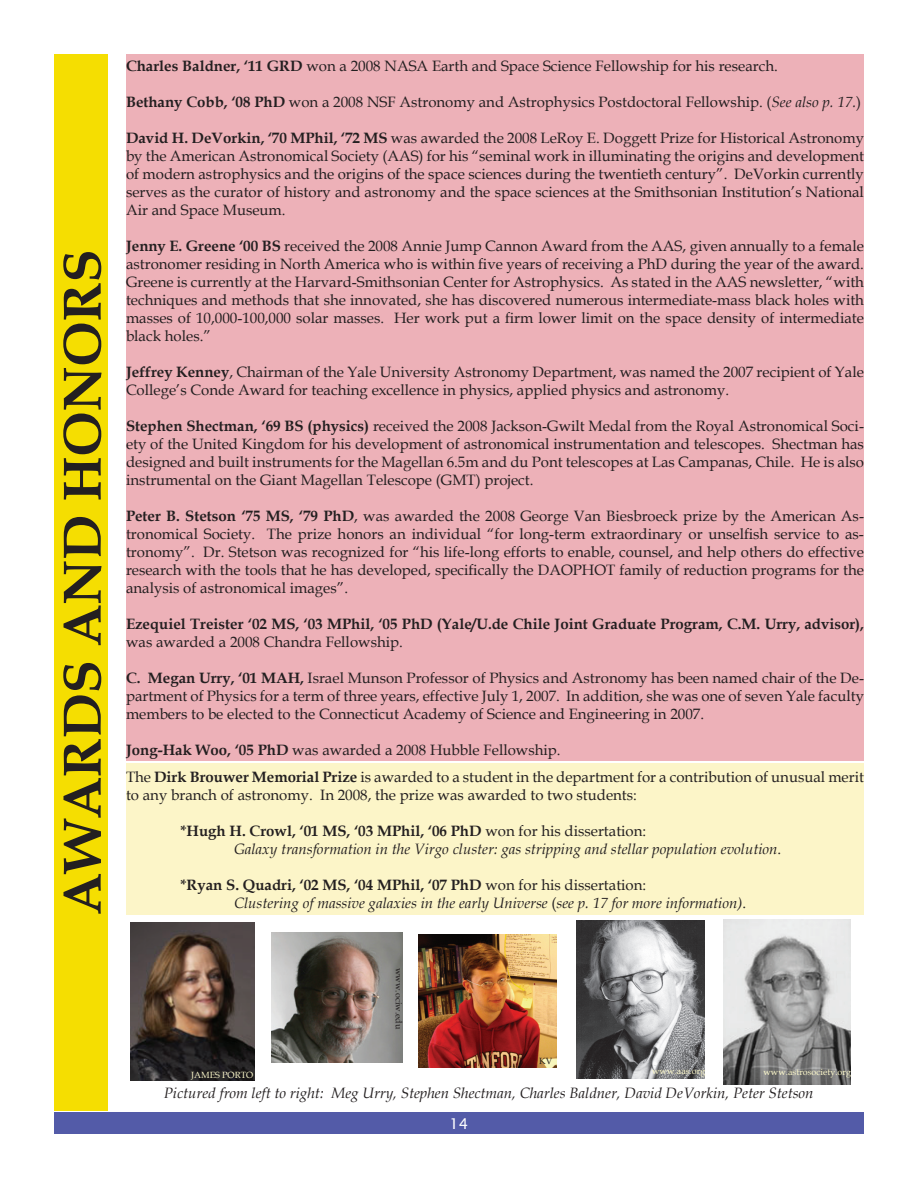
<style>
.page{position:relative;width:918px;height:1188px;background:#fff}
.page>*{position:absolute;margin:0;border:0;box-sizing:border-box;transform-origin:0 0}
.t1{font:700 54px "Book Antiqua";color:#231f20}
.t2{font:15px/18px "Book Antiqua";color:#231f20;text-align:justify}
.t3{font:italic 15px/18px "Book Antiqua";color:#231f20}
.t4{font:700 15px "Book Antiqua";color:#231f20}
.t5{font:15px "Lucida Sans Unicode";color:#fff}
.t6{font:9px "Book Antiqua";color:#fdf9cb}
.t7{font:9px "Book Antiqua";color:#231f20}
.s1{font-weight:700}
.s2{font-style:italic}
.s3{font-weight:700;font-style:normal}
.s4{font-style:normal}
</style>
<div class="page">
<div style="left:54px;top:1113px;width:810px;height:21px;background:#535ba8"></div>
<div style="left:54px;top:54px;width:54px;height:1057px;background:#f5de01"></div>
<div style="left:126px;top:54px;width:738px;height:706px;background:#edb1b8"></div>
<img style="left:130px;top:922px;width:125px;height:159px">
<img style="left:271px;top:932px;width:131px;height:131px">
<img style="left:418px;top:935px;width:138px;height:133px">
<img style="left:576px;top:920px;width:129px;height:159px">
<img style="left:723px;top:920px;width:127px;height:164px">
<div style="left:126px;top:764px;width:738px;height:151px;background:#fcf5c8"></div>
<h1 class="t1" style="left:45px;top:915px;width:667px;rotate:-90deg">AWARDS AND HONORS</h1>
<p class="t2" style="left:126px;top:56px;width:653px"><span class="s1">Charles Baldner, ‘11 GRD</span> won a 2008 NASA Earth and Space Science Fellowship for his research.</p>
<p class="t2" style="left:126px;top:92px;width:737px"><span class="s1">Bethany Cobb, ‘08 PhD</span> won a 2008 NSF Astronomy and Astrophysics Postdoctoral Fellowship. (<span class="s2">See also p. 17.</span>)</p>
<p class="t2" style="left:126px;top:128px;width:740px"><span class="s1">David H. DeVorkin, ‘70 MPhil, ‘72 MS</span> was awarded the 2008 LeRoy E. Doggett Prize for Historical Astronomy by the American Astronomical Society (AAS) for his “seminal work in illuminating the origins and development of modern astrophysics and the origins of the space sciences during the twentieth century”. DeVorkin currently serves as the curator of history and astronomy and the space sciences at the Smithsonian Institution’s National Air and Space Museum.</p>
<p class="t2" style="left:126px;top:236px;width:740px"><span class="s1">Jenny E. Greene ‘00 BS</span> received the 2008 Annie Jump Cannon Award from the AAS, given annually to a female astronomer residing in North America who is within five years of receiving a PhD during the year of the award.<br>Greene is currently at the Harvard-Smithsonian Center for Astrophysics. As stated in the AAS newsletter, “with techniques and methods that she innovated, she has discovered numerous intermediate-mass black holes with masses of 10,000-100,000 solar masses. Her work put a firm lower limit on the space density of intermediate black holes.”</p>
<p class="t2" style="left:126px;top:362px;width:740px"><span class="s1">Jeffrey Kenney</span>, Chairman of the Yale University Astronomy Department, was named the 2007 recipient of Yale<br>College’s Conde Award for teaching excellence in physics, applied physics and astronomy.</p>
<p class="t2" style="left:126px;top:416px;width:740px"><span class="s1">Stephen Shectman, ‘69 BS (physics)</span> received the 2008 Jackson-Gwilt Medal from the Royal Astronomical Soci&shy;ety of the United Kingdom for his development of astronomical instrumentation and telescopes. Shectman has designed and built instruments for the Magellan 6.5m and du Pont telescopes at Las Campanas, Chile. He is also instrumental on the Giant Magellan Telescope (GMT) project.</p>
<p class="t2" style="left:126px;top:506px;width:740px"><span class="s1">Peter B. Stetson ‘75 MS, ‘79 PhD</span>, was awarded the 2008 George Van Biesbroeck prize by the American As&shy;tronomical Society. The prize honors an individual “for long-term extraordinary or unselfish service to as&shy;tronomy”. Dr. Stetson was recognized for “his life-long efforts to enable, counsel, and help others do effective research with the tools that he has developed, specifically the DAOPHOT family of reduction programs for the analysis of astronomical images”.</p>
<p class="t4" style="left:126px;top:613px;width:739px">Ezequiel Treister ‘02 MS, ‘03 MPhil, ‘05 PhD (Yale/U.de Chile Joint Graduate Program, C.M. Urry, advisor),</p>
<p class="t2" style="left:126px;top:632px;width:278px">was awarded a 2008 Chandra Fellowship.</p>
<p class="t2" style="left:126px;top:668px;width:740px"><span class="s1">C. Megan Urry, ‘01 MAH,</span> Israel Munson Professor of Physics and Astronomy has been named chair of the De&shy;partment of Physics for a term of three years, effective July 1, 2007. In addition, she was one of seven Yale faculty members to be elected to the Connecticut Academy of Science and Engineering in 2007.</p>
<p class="t2" style="left:126px;top:736px;width:740px;line-height:27px"><span class="s1">Jong-Hak Woo, ‘05 PhD</span> was awarded a 2008 Hubble Fellowship.<br>The <span class="s1">Dirk Brouwer Memorial Prize</span> is awarded to a student in the department for a contribution of unusual merit</p>
<p class="t2" style="left:126px;top:785px;width:512px">to any branch of astronomy. In 2008, the prize was awarded to two students:</p>
<p class="t3" style="left:234px;top:821px;width:549px;text-indent:-54px"><span class="s3">*Hugh H. Crowl, ‘01 MS, ‘03 MPhil, ‘06 PhD</span> <span class="s4">won for his dissertation:<br></span>Galaxy transformation in the Virgo cluster: gas stripping and stellar population evolution<span class="s4">.</span></p>
<p class="t3" style="left:234px;top:875px;width:514px;text-indent:-54px"><span class="s3">*Ryan S. Quadri, ‘02 MS, ‘04 MPhil, ‘07 PhD</span> <span class="s4">won for his dissertation:<br></span>Clustering of massive galaxies in the early Universe <span class="s4">(</span>see p. 17 for more information)<span class="s4">.</span></p>
<p class="t6" style="left:191px;top:1068px;width:64px">JAMES PORTO</p>
<p class="t7" style="left:405px;top:968px;width:63px;rotate:90deg">www.ociw.edu</p>
<p class="t7" style="left:539px;top:1055px;width:15px">KV</p>
<p class="t6" style="left:652px;top:1065px;width:55px">www.aas.org</p>
<p class="t6" style="left:763px;top:1066px;width:89px">www.astrosociety.org</p>
<p class="t3" style="left:164px;top:1084px;width:651px">Pictured from left to right: Meg Urry, Stephen Shectman, Charles Baldner, David DeVorkin, Peter Stetson</p>
<p class="t5" style="left:450px;top:1112px;width:20px">14</p>
</div>
